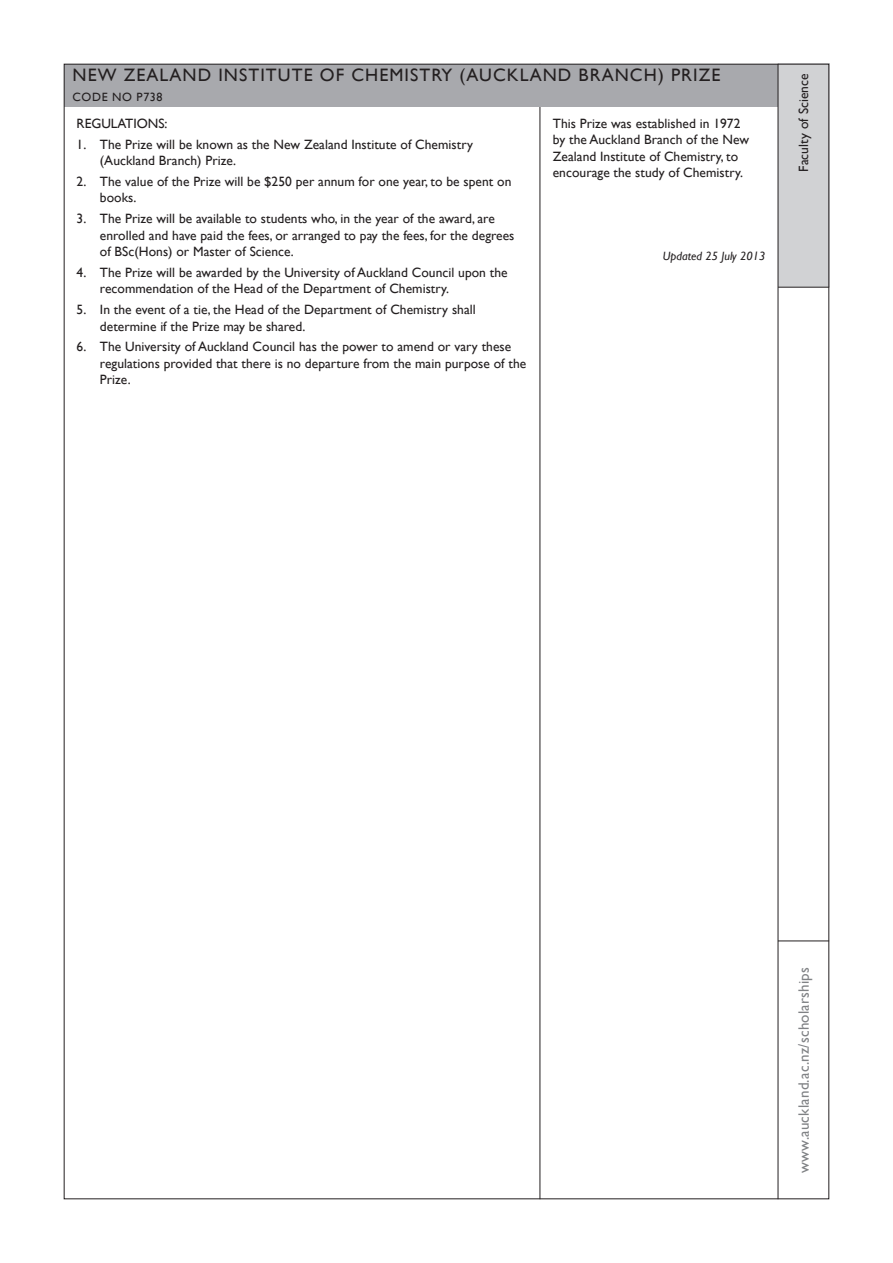
<style>
.page{position:relative;width:893px;height:1263px;background:#fff}
.page>*{position:absolute;margin:0;border:0;box-sizing:border-box;transform-origin:0 0}
._1c__HB_Prize_Headin{font:18px "Gill Sans";letter-spacing:.06em;color:#231f20}
.web_address{font:15px "Gill Sans";letter-spacing:.015em;color:#808285}
._4c__HB_Bodycopy_bul{font:13.5px/16.5px "Gill Sans";letter-spacing:.005em;color:#231f20}
.FAC_SML_SIDE{font:13.5px "Gill Sans";color:#231f20}
._4g__HB_REG_Heading{font:13.5px "Gill Sans";color:#231f20}
._4c__HB_Bodycopy_bul-2{font:italic 12px "Gill Sans";letter-spacing:.005em;color:#231f20}
._1c__HB_Prize_Headin-2{font:12px "Gill Sans";letter-spacing:.05em;color:#231f20}
</style>
<div class="page">
<hr style="left:540px;top:64px;width:1px;height:1135px;background:#231f20">
<div style="left:64px;top:64px;width:714px;height:42px;background:#a8a9ad"></div>
<div style="left:778px;top:64px;width:51px;height:223px;background:#d1d2d4"></div>
<hr style="left:778px;top:941px;width:51px;height:1px;background:#231f20">
<hr style="left:778px;top:287px;width:51px;height:1px;background:#231f20">
<hr style="left:778px;top:64px;width:1px;height:1135px;background:#231f20">
<p class="_1c__HB_Prize_Headin" style="left:73px;top:65px;width:649px">NEW ZEALAND INSTITUTE OF CHEMISTRY (AUCKLAND BRANCH) PRIZE</p>
<p class="_1c__HB_Prize_Headin-2" style="left:73px;top:90px;width:92px">CODE NO P738</p>
<p class="_4g__HB_REG_Heading" style="left:77px;top:115px;width:93px">REGULATIONS:</p>
<p class="_4c__HB_Bodycopy_bul" style="left:100px;top:136px;width:375px;text-indent:-23px">1. The Prize will be known as the New Zealand Institute of Chemistry (Auckland Branch) Prize.</p>
<p class="_4c__HB_Bodycopy_bul" style="left:100px;top:173px;width:413px;text-indent:-23px">2. The value of the Prize will be $250 per annum for one year, to be spent on books.</p>
<p class="_4c__HB_Bodycopy_bul" style="left:100px;top:210px;width:416px;text-indent:-23px">3. The Prize will be available to students who, in the year of the award, are enrolled and have paid the fees, or arranged to pay the fees, for the degrees of BSc(Hons) or Master of Science.</p>
<p class="_4c__HB_Bodycopy_bul" style="left:100px;top:264px;width:409px;text-indent:-23px">4. The Prize will be awarded by the University of Auckland Council upon the recommendation of the Head of the Department of Chemistry.</p>
<p class="_4c__HB_Bodycopy_bul" style="left:100px;top:301px;width:377px;text-indent:-23px">5. In the event of a tie, the Head of the Department of Chemistry shall determine if the Prize may be shared.</p>
<p class="_4c__HB_Bodycopy_bul" style="left:100px;top:339px;width:428px;text-indent:-23px">6. The University of Auckland Council has the power to amend or vary these regulations provided that there is no departure from the main purpose of the<br>Prize.</p>
<p class="_4c__HB_Bodycopy_bul" style="left:553px;top:115px;width:198px">This Prize was established in 1972 by the Auckland Branch of the New Zealand Institute of Chemistry, to encourage the study of Chemistry.</p>
<p class="_4c__HB_Bodycopy_bul-2" style="left:663px;top:249px;width:104px">Updated 25 July 2013</p>
<p class="FAC_SML_SIDE" style="left:796px;top:172px;width:99px;rotate:-90deg">Faculty of Science</p>
<p class="web_address" style="left:795px;top:1172px;width:207px;rotate:-90deg">www.auckland.ac.nz/scholarships</p>
</div>
